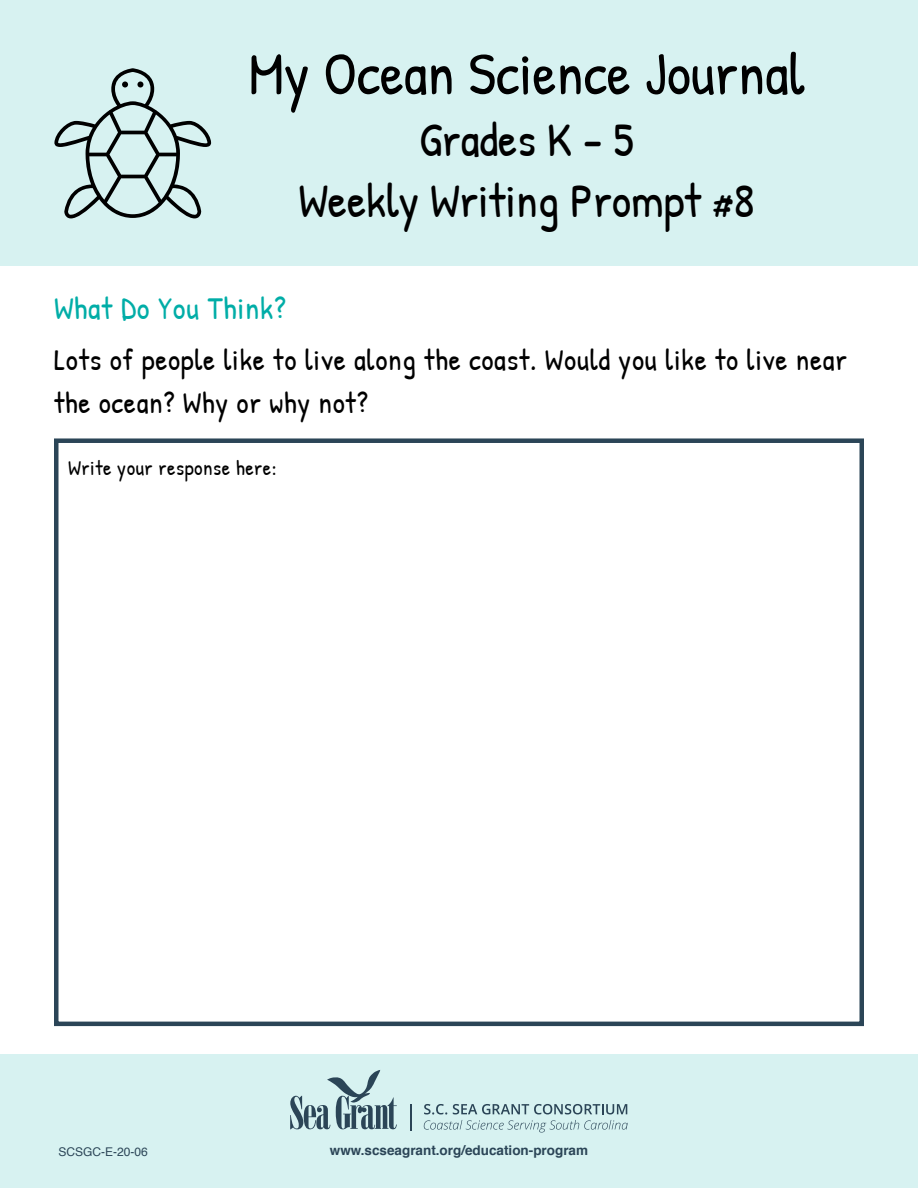
<style>
.page{position:relative;width:918px;height:1188px;background:#fff}
.page>*{position:absolute;margin:0;border:0;box-sizing:border-box;transform-origin:0 0}
.t1{font:60px "Patrick Hand";color:#000}
.t2{font:48px/61.5px "Patrick Hand";color:#000;text-align:center}
.t3{font:31.5px "Patrick Hand";letter-spacing:.025em;color:#00ada7}
.t4{font:30px/43.5px "Patrick Hand";letter-spacing:.025em;color:#000}
.t5{font:21px "Patrick Hand";letter-spacing:.025em;color:#000}
.t6{font:700 13.5px "Helvetica";color:#2b4557}
.t7{font:12px "Helvetica";color:#2b4557}
</style>
<div class="page">
<div style="left:0;top:0;width:918px;height:266px;background:#d7f2f1"></div>
<div style="left:54px;top:438px;width:810px;height:588px;border:4px solid #2b4557"></div>
<svg style="left:54px;top:68px;width:157px;height:150px"></svg>
<div style="left:137px;top:81px;width:6px;height:7px;background:#000;border-radius:50%"></div>
<div style="left:122px;top:81px;width:6px;height:7px;background:#000;border-radius:50%"></div>
<div style="left:0;top:1054px;width:918px;height:134px;background:#d7f2f1"></div>
<svg style="left:424px;top:1104px;width:204px;height:28px"></svg>
<svg style="left:290px;top:1070px;width:107px;height:59px"></svg>
<hr style="left:410px;top:1104px;width:2px;height:26px;background:#2b4557">
<h1 class="t1" style="left:248px;top:32px;width:558px">My Ocean Science Journal</h1>
<h1 class="t2" style="left:298px;top:107px;width:458px">Grades K - 5<br>Weekly Writing Prompt #8</h1>
<h2 class="t3" style="left:54px;top:287px;width:233px">What Do You Think?</h2>
<p class="t4" style="left:54px;top:337px;width:794px">Lots of people like to live along the coast. Would you like to live near the ocean? Why or why not?</p>
<p class="t5" style="left:68px;top:453px;width:210px">Write your response here:</p>
<p class="t7" style="left:59px;top:1143px;width:91px">SCSGC-E-20-06</p>
<p class="t6" style="left:330px;top:1139px;width:260px">www.scseagrant.org/education-program</p>
</div>
